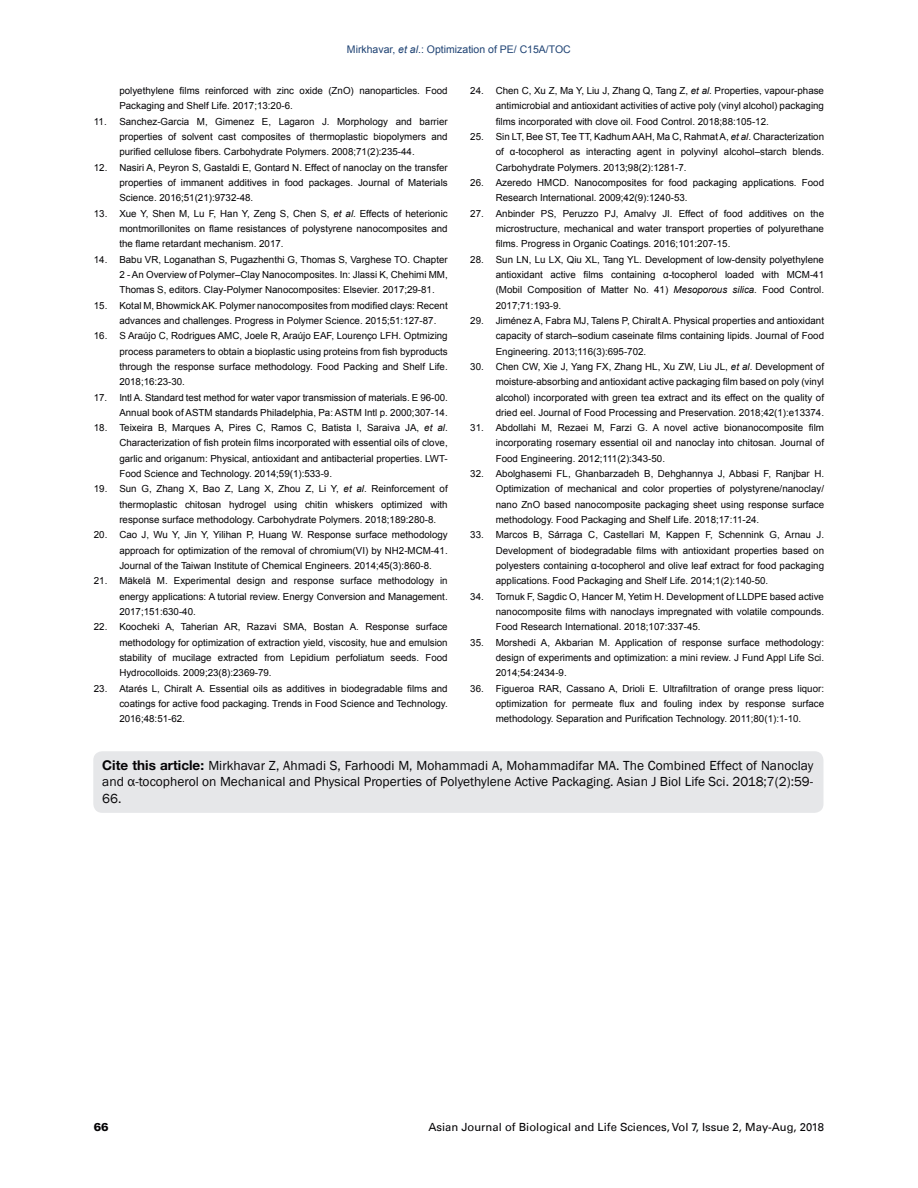
<style>
.page{position:relative;width:918px;height:1188px;background:#fff}
.page>*{position:absolute;margin:0;border:0;box-sizing:border-box;transform-origin:0 0}
.t1{font:13.5px/16.5px "Franklin Gothic";color:#050406;text-align:justify}
.t2{font:11.25px "Univers LT";color:#050406}
.t3{font:900 11.25px "Univers LT";color:#050406}
.t4{font:10.5px "Arial";color:#1e4273}
.t5{font:9.75px/15.3px "Arial";color:#050406;text-align:justify}
.s1{font-style:italic}
.s2{font-family:"Helvetica Neue LT Std";font-weight:700}
</style>
<div class="page">
<div style="left:93px;top:751px;width:730px;height:62px;background:#e6e7e9;border-radius:9px"></div>
<p class="t4" style="left:347px;top:42px;width:225px">Mirkhavar, <span class="s1">et al</span>.: Optimization of PE/ C15A/TOC</p>
<p class="t5" style="left:119px;top:83px;width:330px">polyethylene films reinforced with zinc oxide (ZnO) nanoparticles. Food<br>Packaging and Shelf Life. 2017;13:20-6.</p>
<p class="t5" style="left:119px;top:114px;width:330px;text-indent:-26px">11. Sanchez-Garcia M, Gimenez E, Lagaron J. Morphology and barrier properties of solvent cast composites of thermoplastic biopolymers and purified cellulose fibers. Carbohydrate Polymers. 2008;71(2):235-44.</p>
<p class="t5" style="left:119px;top:160px;width:330px;text-indent:-26px">12. Nasiri A, Peyron S, Gastaldi E, Gontard N. Effect of nanoclay on the transfer properties of immanent additives in food packages. Journal of Materials Science. 2016;51(21):9732-48.</p>
<p class="t5" style="left:119px;top:206px;width:330px;text-indent:-26px">13. Xue Y, Shen M, Lu F, Han Y, Zeng S, Chen S, <span class="s1">et al</span>. Effects of heterionic montmorillonites on flame resistances of polystyrene nanocomposites and the flame retardant mechanism. 2017.</p>
<p class="t5" style="left:119px;top:252px;width:330px;text-indent:-26px">14. Babu VR, Loganathan S, Pugazhenthi G, Thomas S, Varghese TO. Chapter 2 - An Overview of Polymer–Clay Nanocomposites. In: Jlassi K, Chehimi MM, Thomas S, editors. Clay-Polymer Nanocomposites: Elsevier. 2017;29-81.</p>
<p class="t5" style="left:119px;top:298px;width:330px;text-indent:-26px">15. Kotal M, Bhowmick AK. Polymer nanocomposites from modified clays: Recent advances and challenges. Progress in Polymer Science. 2015;51:127-87.</p>
<p class="t5" style="left:119px;top:328px;width:330px;text-indent:-26px">16. S Araújo C, Rodrigues AMC, Joele R, Araújo EAF, Lourenço LFH. Optmizing process parameters to obtain a bioplastic using proteins from fish byproducts through the response surface methodology. Food Packing and Shelf Life.<br>2018;16:23-30.</p>
<p class="t5" style="left:94px;top:390px;width:355px;text-align:right">17. Intl A. Standard test method for water vapor transmission of materials. E 96-00.<br>Annual book of ASTM standards Philadelphia, Pa: ASTM Intl p. 2000;307-14.</p>
<p class="t5" style="left:119px;top:420px;width:330px;text-indent:-26px">18. Teixeira B, Marques A, Pires C, Ramos C, Batista I, Saraiva JA, <span class="s1">et al</span>.<br>Characterization of fish protein films incorporated with essential oils of clove, garlic and origanum: Physical, antioxidant and antibacterial properties. LWT-Food Science and Technology. 2014;59(1):533-9.</p>
<p class="t5" style="left:119px;top:481px;width:330px;text-indent:-26px">19. Sun G, Zhang X, Bao Z, Lang X, Zhou Z, Li Y, <span class="s1">et al</span>. Reinforcement of thermoplastic chitosan hydrogel using chitin whiskers optimized with response surface methodology. Carbohydrate Polymers. 2018;189:280-8.</p>
<p class="t5" style="left:119px;top:527px;width:330px;text-indent:-26px">20. Cao J, Wu Y, Jin Y, Yilihan P, Huang W. Response surface methodology approach for optimization of the removal of chromium(VI) by NH2-MCM-41.<br>Journal of the Taiwan Institute of Chemical Engineers. 2014;45(3):860-8.</p>
<p class="t5" style="left:119px;top:573px;width:330px;text-indent:-26px">21. Mäkelä M. Experimental design and response surface methodology in energy applications: A tutorial review. Energy Conversion and Management.<br>2017;151:630-40.</p>
<p class="t5" style="left:119px;top:619px;width:330px;text-indent:-26px">22. Koocheki A, Taherian AR, Razavi SMA, Bostan A. Response surface methodology for optimization of extraction yield, viscosity, hue and emulsion stability of mucilage extracted from Lepidium perfoliatum seeds. Food Hydrocolloids. 2009;23(8):2369-79.</p>
<p class="t5" style="left:119px;top:681px;width:330px;text-indent:-26px">23. Atarés L, Chiralt A. Essential oils as additives in biodegradable films and coatings for active food packaging. Trends in Food Science and Technology.<br>2016;48:51-62.</p>
<p class="t5" style="left:496px;top:83px;width:330px;text-indent:-26px">24. Chen C, Xu Z, Ma Y, Liu J, Zhang Q, Tang Z, <span class="s1">et al</span>. Properties, vapour-phase antimicrobial and antioxidant activities of active poly (vinyl alcohol) packaging films incorporated with clove oil. Food Control. 2018;88:105-12.</p>
<p class="t5" style="left:496px;top:129px;width:330px;text-indent:-26px">25. Sin LT, Bee ST, Tee TT, Kadhum AAH, Ma C, Rahmat A, <span class="s1">et al</span>. Characterization of α-tocopherol as interacting agent in polyvinyl alcohol–starch blends.<br>Carbohydrate Polymers. 2013;98(2):1281-7.</p>
<p class="t5" style="left:496px;top:175px;width:330px;text-indent:-26px">26. Azeredo HMCD. Nanocomposites for food packaging applications. Food<br>Research International. 2009;42(9):1240-53.</p>
<p class="t5" style="left:496px;top:206px;width:330px;text-indent:-26px">27. Anbinder PS, Peruzzo PJ, Amalvy JI. Effect of food additives on the microstructure, mechanical and water transport properties of polyurethane films. Progress in Organic Coatings. 2016;101:207-15.</p>
<p class="t5" style="left:496px;top:252px;width:330px;text-indent:-26px">28. Sun LN, Lu LX, Qiu XL, Tang YL. Development of low-density polyethylene antioxidant active films containing α-tocopherol loaded with MCM-41 (Mobil Composition of Matter No. 41) <span class="s1">Mesoporous silica</span>. Food Control.<br>2017;71:193-9.</p>
<p class="t5" style="left:496px;top:313px;width:330px;text-indent:-26px">29. Jiménez A, Fabra MJ, Talens P, Chiralt A. Physical properties and antioxidant capacity of starch–sodium caseinate films containing lipids. Journal of Food Engineering. 2013;116(3):695-702.</p>
<p class="t5" style="left:496px;top:359px;width:330px;text-indent:-26px">30. Chen CW, Xie J, Yang FX, Zhang HL, Xu ZW, Liu JL, <span class="s1">et al</span>. Development of moisture-absorbing and antioxidant active packaging film based on poly (vinyl alcohol) incorporated with green tea extract and its effect on the quality of dried eel. Journal of Food Processing and Preservation. 2018;42(1):e13374.</p>
<p class="t5" style="left:496px;top:420px;width:330px;text-indent:-26px">31. Abdollahi M, Rezaei M, Farzi G. A novel active bionanocomposite film incorporating rosemary essential oil and nanoclay into chitosan. Journal of Food Engineering. 2012;111(2):343-50.</p>
<p class="t5" style="left:496px;top:466px;width:330px;text-indent:-26px">32. Abolghasemi FL, Ghanbarzadeh B, Dehghannya J, Abbasi F, Ranjbar H.<br>Optimization of mechanical and color properties of polystyrene/nanoclay/ nano ZnO based nanocomposite packaging sheet using response surface methodology. Food Packaging and Shelf Life. 2018;17:11-24.</p>
<p class="t5" style="left:496px;top:527px;width:330px;text-indent:-26px">33. Marcos B, Sárraga C, Castellari M, Kappen F, Schennink G, Arnau J.<br>Development of biodegradable films with antioxidant properties based on polyesters containing α-tocopherol and olive leaf extract for food packaging applications. Food Packaging and Shelf Life. 2014;1(2):140-50.</p>
<p class="t5" style="left:496px;top:589px;width:330px;text-indent:-26px">34. Tornuk F, Sagdic O, Hancer M, Yetim H. Development of LLDPE based active nanocomposite films with nanoclays impregnated with volatile compounds.<br>Food Research International. 2018;107:337-45.</p>
<p class="t5" style="left:496px;top:635px;width:330px;text-indent:-26px">35. Morshedi A, Akbarian M. Application of response surface methodology: design of experiments and optimization: a mini review. J Fund Appl Life Sci.<br>2014;54:2434-9.</p>
<p class="t5" style="left:496px;top:681px;width:330px;text-indent:-26px">36. Figueroa RAR, Cassano A, Drioli E. Ultrafiltration of orange press liquor: optimization for permeate flux and fouling index by response surface methodology. Separation and Purification Technology. 2011;80(1):1-10.</p>
<p class="t1" style="left:102px;top:757px;width:712px"><span class="s2">Cite this article:</span> Mirkhavar Z, Ahmadi S, Farhoodi M, Mohammadi A, Mohammadifar MA. The Combined Effect of Nanoclay and α-tocopherol on Mechanical and Physical Properties of Polyethylene Active Packaging. Asian J Biol Life Sci. 2018;7(2):59- 66.</p>
<p class="t3" style="left:94px;top:1120px;width:17px">66</p>
<p class="t2" style="left:428px;top:1120px;width:397px">Asian Journal of Biological and Life Sciences, Vol 7, Issue 2, May-Aug, 2018</p>
</div>
